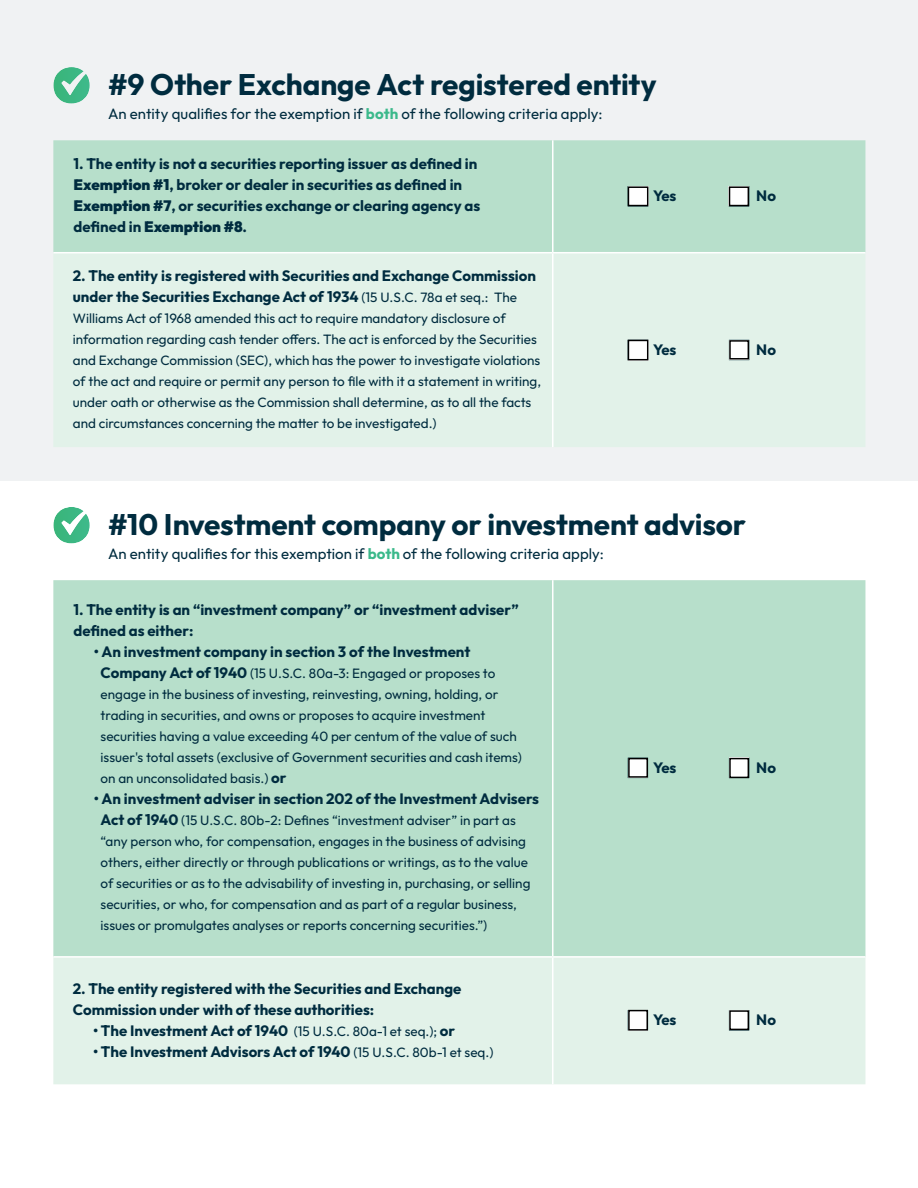
<style>
.page{position:relative;width:918px;height:1188px;background:#fff}
.page>*{position:absolute;margin:0;border:0;box-sizing:border-box;transform-origin:0 0}
.t1{font:700 29.7px "Outfit";letter-spacing:-.005em;color:#002c3f}
.t2{font:700 15px/21px "Outfit";color:#002c3f}
.t3{font:15px "Outfit";letter-spacing:.005em;color:#002c3f}
.t4{font:13.5px/21px "Outfit";color:#002c3f}
.s1{font-weight:700;color:#3bb98b}
.s2{font-weight:900}
.s3{font-weight:400;font-size:13.5px}
.s4{font-weight:700;font-size:15px}
</style>
<div class="page">
<div style="left:0;top:0;width:918px;height:481px;background:#f0f2f3"></div>
<svg style="left:53px;top:67px;width:37px;height:37px"></svg>
<svg style="left:53px;top:507px;width:37px;height:36px"></svg>
<div style="left:53px;top:140px;width:812px;height:112px;background:#b7dfcb"></div>
<div style="left:54px;top:254px;width:811px;height:193px;background:#e2f2e9"></div>
<hr style="left:552px;top:140px;width:2px;height:112px;background:#fff">
<hr style="left:552px;top:253px;width:2px;height:194px;background:#fff">
<hr style="left:53px;top:252px;width:500px;height:1px;background:#fff">
<hr style="left:553px;top:252px;width:312px;height:1px;background:#fff">
<div style="left:53px;top:580px;width:812px;height:376px;background:#b7dfcb"></div>
<div style="left:53px;top:958px;width:812px;height:126px;background:#e2f2e9"></div>
<hr style="left:552px;top:580px;width:2px;height:376px;background:#fff">
<hr style="left:552px;top:958px;width:2px;height:126px;background:#fff">
<div style="left:628px;top:186px;width:20px;height:20px;background:#fff"></div>
<div style="left:628px;top:186px;width:20px;height:20px;border:1px solid #000"></div>
<div style="left:729px;top:186px;width:20px;height:20px;background:#fff"></div>
<div style="left:729px;top:186px;width:20px;height:20px;border:1px solid #000"></div>
<div style="left:628px;top:340px;width:20px;height:20px;background:#fff"></div>
<div style="left:628px;top:340px;width:20px;height:20px;border:1px solid #000"></div>
<div style="left:729px;top:340px;width:20px;height:20px;background:#fff"></div>
<div style="left:729px;top:340px;width:20px;height:20px;border:2px solid #000"></div>
<div style="left:628px;top:758px;width:20px;height:20px;background:#fff"></div>
<div style="left:628px;top:758px;width:20px;height:20px;border:2px solid #000"></div>
<div style="left:729px;top:758px;width:20px;height:20px;background:#fff"></div>
<div style="left:729px;top:758px;width:20px;height:20px;border:1px solid #000"></div>
<div style="left:628px;top:1010px;width:20px;height:21px;background:#fff"></div>
<div style="left:628px;top:1010px;width:20px;height:21px;border:1px solid #000"></div>
<div style="left:729px;top:1010px;width:20px;height:20px;background:#fff"></div>
<div style="left:729px;top:1010px;width:20px;height:20px;border:1px solid #000"></div>
<h1 class="t1" style="left:108px;top:71px;width:550px">#9 Other Exchange Act registered entity</h1>
<p class="t3" style="left:108px;top:104px;width:496px">An entity qualifies for the exemption if <span class="s1">both</span> of the following criteria apply:</p>
<p class="t2" style="left:74px;top:154px;width:408px">1. The entity is not a securities reporting issuer as defined in <span class="s2">Exemption #1</span>, broker or dealer in securities as defined in <span class="s2">Exemption #7</span>, or securities exchange or clearing agency as defined in <span class="s2">Exemption #8</span>.</p>
<p class="t2" style="left:73px;top:266px;width:465px">2. The entity is registered with Securities and Exchange Commission under the Securities Exchange Act of 1934 <span class="s3">(15 U.S.C. 78a et seq.: The</span></p>
<p class="t4" style="left:73px;top:308px;width:470px">Williams Act of 1968 amended this act to require mandatory disclosure of information regarding cash tender offers. The act is enforced by the Securities and Exchange Commission (SEC), which has the power to investigate violations of the act and require or permit any person to file with it a statement in writing, under oath or otherwise as the Commission shall determine, as to all the facts and circumstances concerning the matter to be investigated.)</p>
<p class="t2" style="left:653px;top:186px;width:25px">Yes</p>
<p class="t2" style="left:756px;top:186px;width:21px">No</p>
<p class="t2" style="left:653px;top:340px;width:25px">Yes</p>
<p class="t2" style="left:756px;top:340px;width:21px">No</p>
<h1 class="t1" style="left:108px;top:511px;width:640px">#10 Investment company or investment advisor</h1>
<p class="t3" style="left:108px;top:544px;width:497px">An entity qualifies for this exemption if <span class="s1">both</span> of the following criteria apply:</p>
<p class="t2" style="left:74px;top:600px;width:447px">1. The entity is an “investment company” or “investment adviser” defined as either:</p>
<p class="t2" style="left:94px;top:642px;width:378px">• An investment company in section 3 of the Investment</p>
<p class="t4" style="left:101px;top:664px;width:423px"><span class="s4">Company Act of 1940</span> (15 U.S.C. 80a-3: Engaged or proposes to engage in the business of investing, reinvesting, owning, holding, or trading in securities, and owns or proposes to acquire investment securities having a value exceeding 40 per centum of the value of such issuer's total assets (exclusive of Government securities and cash items) on an unconsolidated basis.) <span class="s4">or</span></p>
<p class="t2" style="left:94px;top:789px;width:447px">• An investment adviser in section 202 of the Investment Advisers</p>
<p class="t4" style="left:101px;top:810px;width:431px"><span class="s4">Act of 1940</span> (15 U.S.C. 80b-2: Defines “investment adviser” in part as “any person who, for compensation, engages in the business of advising others, either directly or through publications or writings, as to the value of securities or as to the advisability of investing in, purchasing, or selling securities, or who, for compensation and as part of a regular business, issues or promulgates analyses or reports concerning securities.”)</p>
<p class="t2" style="left:73px;top:979px;width:390px">2. The entity registered with the Securities and Exchange<br>Commission under with of these authorities:</p>
<p class="t2" style="left:93px;top:1021px;width:363px">• The Investment Act of 1940 <span class="s3">(15 U.S.C. 80a-1 et seq.);</span> or</p>
<p class="t2" style="left:93px;top:1042px;width:402px">• The Investment Advisors Act of 1940 <span class="s3">(15 U.S.C. 80b-1 et seq.)</span></p>
<p class="t2" style="left:653px;top:758px;width:25px">Yes</p>
<p class="t2" style="left:756px;top:758px;width:21px">No</p>
<p class="t2" style="left:653px;top:1011px;width:25px">Yes</p>
<p class="t2" style="left:756px;top:1011px;width:21px">No</p>
</div>
